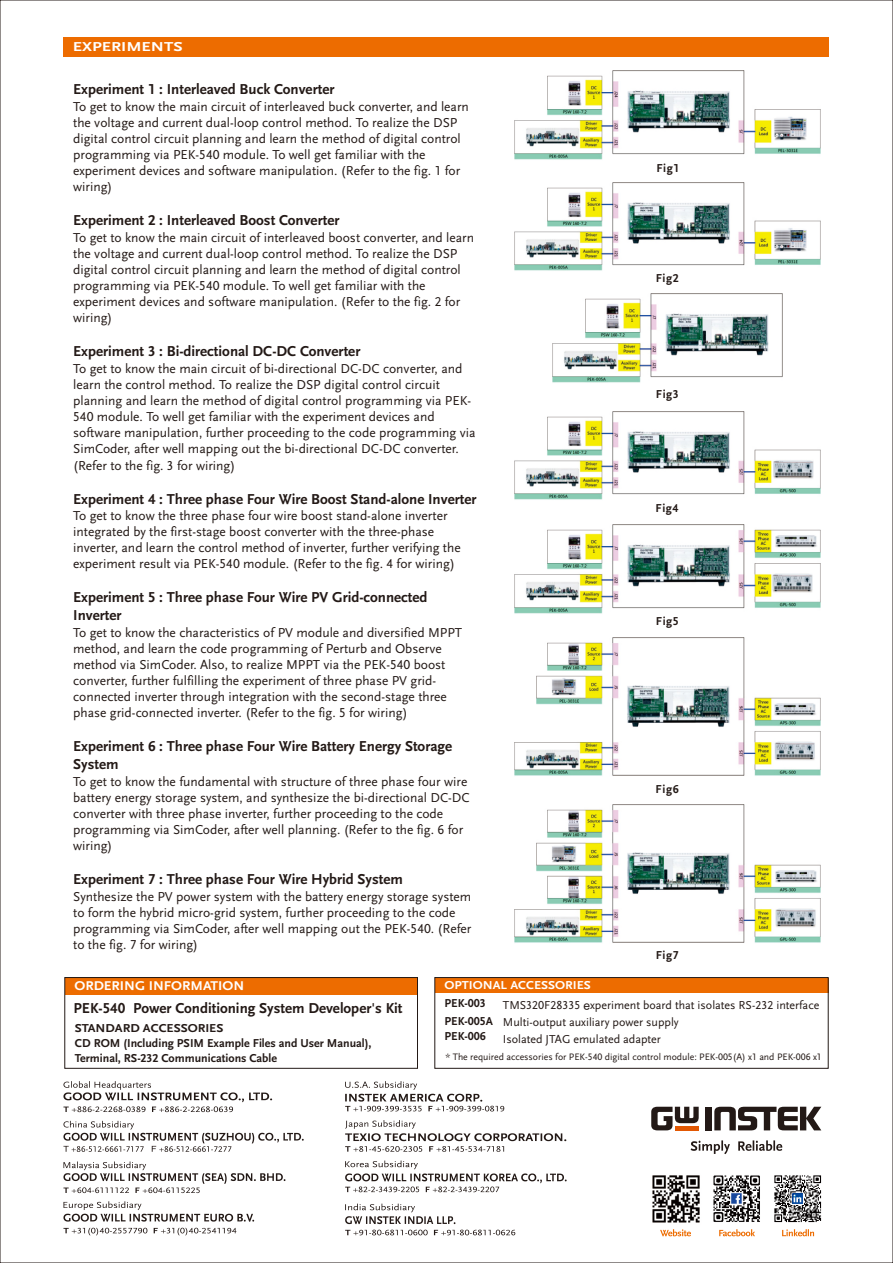
<style>
.page{position:relative;width:893px;height:1263px;background:#fff}
.page>*{position:absolute;margin:0;border:0;box-sizing:border-box;transform-origin:0 0}
.t1{font:700 15px/17.9px "Scala Sans LF";color:#231916}
.t2{font:13.5px/16px "Scala Sans LF";color:#231916}
.t3{font:700 13.5px "Scala Sans LF";color:#fff;scale:1.28 1}
.t4{font:700 13.2px "Scala Sans LF";color:#fff;scale:1.08 1}
.t5{font:700 12px/14.2px "Scala Sans LF";color:#231916}
.t6{font:12px/17.2px "Scala Sans LF";color:#231916}
.t7{font:700 12px "Scala Sans LF";color:#231916;scale:1.09 1}
.t8{font:700 12px "Scala Sans LF";color:#fff;scale:1.09 1}
.t9{font:9.75px "Scala Sans LF";color:#231916}
.t10{font:9.75px "Arial Unicode MS";color:#fff;scale:1.28 1}
.s1{font-family:"DF Hei Md HKP BF"}
</style>
<div class="page">
<div style="left:64px;top:37px;width:765px;height:20px;background:#ed6c00"></div>
<img style="left:514px;top:71px;width:307px;height:89px">
<img style="left:514px;top:182px;width:307px;height:89px">
<img style="left:552px;top:294px;width:231px;height:89px">
<img style="left:514px;top:411px;width:307px;height:89px">
<img style="left:514px;top:525px;width:307px;height:89px">
<img style="left:514px;top:638px;width:307px;height:138px">
<img style="left:514px;top:805px;width:307px;height:138px">
<div style="left:435px;top:977px;width:393px;height:15px;background:#ed6c00"></div>
<div style="left:65px;top:977px;width:352px;height:17px;background:#ed6c00"></div>
<div style="left:64px;top:977px;width:354px;height:92px;border:1px solid #231916"></div>
<div style="left:434px;top:977px;width:395px;height:92px;border:1px solid #231916"></div>
<img style="left:713px;top:1175px;width:47px;height:47px">
<img style="left:774px;top:1175px;width:48px;height:48px">
<svg style="left:63px;top:1081px;width:209px;height:31px"></svg>
<svg style="left:63px;top:1161px;width:222px;height:32px"></svg>
<svg style="left:63px;top:1121px;width:241px;height:31px"></svg>
<svg style="left:63px;top:1228px;width:173px;height:7px"></svg>
<svg style="left:63px;top:1201px;width:191px;height:21px"></svg>
<svg style="left:345px;top:1081px;width:159px;height:30px"></svg>
<svg style="left:345px;top:1160px;width:222px;height:32px"></svg>
<svg style="left:345px;top:1120px;width:221px;height:32px"></svg>
<svg style="left:345px;top:1203px;width:170px;height:32px"></svg>
<svg style="left:691px;top:1140px;width:91px;height:14px"></svg>
<svg style="left:651px;top:1107px;width:48px;height:23px"></svg>
<hr style="left:675px;top:1126px;width:24px;height:4px;background:#e25803">
<div style="left:706px;top:1107px;width:6px;height:23px;background:#231916"></div>
<svg style="left:714px;top:1107px;width:107px;height:23px"></svg>
<svg style="left:719px;top:1229px;width:36px;height:7px"></svg>
<svg style="left:660px;top:1229px;width:31px;height:7px"></svg>
<svg style="left:782px;top:1229px;width:32px;height:7px"></svg>
<img style="left:652px;top:1175px;width:48px;height:48px">
<p class="t3" style="left:73px;top:41px;width:87px">EXPERIMENTS</p>
<p class="t10" style="left:73px;top:45px;width:84px">SPECIFICATIONS</p>
<p class="t1" style="left:73px;top:82px;width:263px">Experiment 1 : Interleaved Buck Converter</p>
<p class="t2" style="left:73px;top:100px;width:397px">To get to know the main circuit of interleaved buck converter, and learn the voltage and current dual-loop control method. To realize the DSP digital control circuit planning and learn the method of digital control programming via PEK-540 module. To well get familiar with the experiment devices and software manipulation. (Refer to the fig. 1 for wiring)</p>
<p class="t1" style="left:73px;top:213px;width:268px">Experiment 2 : Interleaved Boost Converter</p>
<p class="t2" style="left:73px;top:231px;width:402px">To get to know the main circuit of interleaved boost converter, and learn the voltage and current dual-loop control method. To realize the DSP digital control circuit planning and learn the method of digital control programming via PEK-540 module. To well get familiar with the experiment devices and software manipulation. (Refer to the fig. 2 for wiring)</p>
<p class="t1" style="left:73px;top:344px;width:289px">Experiment 3 : Bi-directional DC-DC Converter</p>
<p class="t2" style="left:73px;top:362px;width:404px">To get to know the main circuit of bi-directional DC-DC converter, and learn the control method. To realize the DSP digital control circuit planning and learn the method of digital control programming via PEK-540 module. To well get familiar with the experiment devices and software manipulation, further proceeding to the code programming via SimCoder, after well mapping out the bi-directional DC-DC converter. (Refer to the fig. 3 for wiring)</p>
<p class="t1" style="left:73px;top:491px;width:405px">Experiment 4 : Three phase Four Wire Boost Stand-alone Inverter</p>
<p class="t2" style="left:73px;top:509px;width:389px">To get to know the three phase four wire boost stand-alone inverter integrated by the first-stage boost converter with the three-phase inverter, and learn the control method of inverter, further verifying the experiment result via PEK-540 module. (Refer to the fig. 4 for wiring)</p>
<p class="t1" style="left:73px;top:590px;width:356px">Experiment 5 : Three phase Four Wire PV Grid-connected<br>Inverter</p>
<p class="t2" style="left:73px;top:626px;width:390px">To get to know the characteristics of PV module and diversified MPPT method, and learn the code programming of Perturb and Observe method via SimCoder. Also, to realize MPPT via the PEK-540 boost converter, further fulfilling the experiment of three phase PV grid&shy;connected inverter through integration with the second-stage three phase grid-connected inverter. (Refer to the fig. 5 for wiring)</p>
<p class="t1" style="left:73px;top:739px;width:380px">Experiment 6 : Three phase Four Wire Battery Energy Storage<br>System</p>
<p class="t2" style="left:73px;top:774px;width:398px">To get to know the fundamental with structure of three phase four wire battery energy storage system, and synthesize the bi-directional DC-DC converter with three phase inverter, further proceeding to the code programming via SimCoder, after well planning. (Refer to the fig. 6 for wiring)</p>
<p class="t1" style="left:73px;top:872px;width:331px">Experiment 7 : Three phase Four Wire Hybrid System</p>
<p class="t2" style="left:73px;top:889px;width:400px">Synthesize the PV power system with the battery energy storage system to form the hybrid micro-grid system, further proceeding to the code programming via SimCoder, after well mapping out the PEK-540. (Refer to the fig. 7 for wiring)</p>
<p class="t5" style="left:656px;top:162px;width:25px">Fig1</p>
<p class="t5" style="left:656px;top:272px;width:25px">Fig2</p>
<p class="t5" style="left:656px;top:388px;width:25px">Fig3</p>
<p class="t5" style="left:655px;top:502px;width:25px">Fig4</p>
<p class="t5" style="left:656px;top:615px;width:25px">Fig5</p>
<p class="t5" style="left:656px;top:783px;width:25px">Fig6</p>
<p class="t5" style="left:656px;top:949px;width:25px">Fig7</p>
<p class="t4" style="left:75px;top:981px;width:159px">ORDERING INFORMATION</p>
<p class="t8" style="left:445px;top:980px;width:136px">OPTIONAL ACCESSORIES</p>
<p class="t1" style="left:74px;top:1001px;width:330px">PEK-540 Power Conditioning System Developer's Kit</p>
<p class="t5" style="left:75px;top:1037px;width:298px">CD ROM (Including PSIM Example Files and User Manual),<br>Terminal, RS-232 Communications Cable</p>
<p class="t5" style="left:445px;top:996px;width:50px;line-height:17.2px">PEK-003<br>PEK-005A</p>
<p class="t5" style="left:445px;top:1030px;width:43px">PEK-006</p>
<p class="t6" style="left:503px;top:997px;width:318px">TMS320F28335 <span class="s1">e</span>xperiment board that isolates RS-232 interface<br>Multi-output auxiliary power supply<br>Isolated JTAG emulated adapter</p>
<p class="t9" style="left:445px;top:1053px;width:378px">* The required accessories for PEK-540 digital control module: PEK-005(A) x1 and PEK-006 x1</p>
<p class="t7" style="left:75px;top:1023px;width:138px">STANDARD ACCESSORIES</p>
</div>
